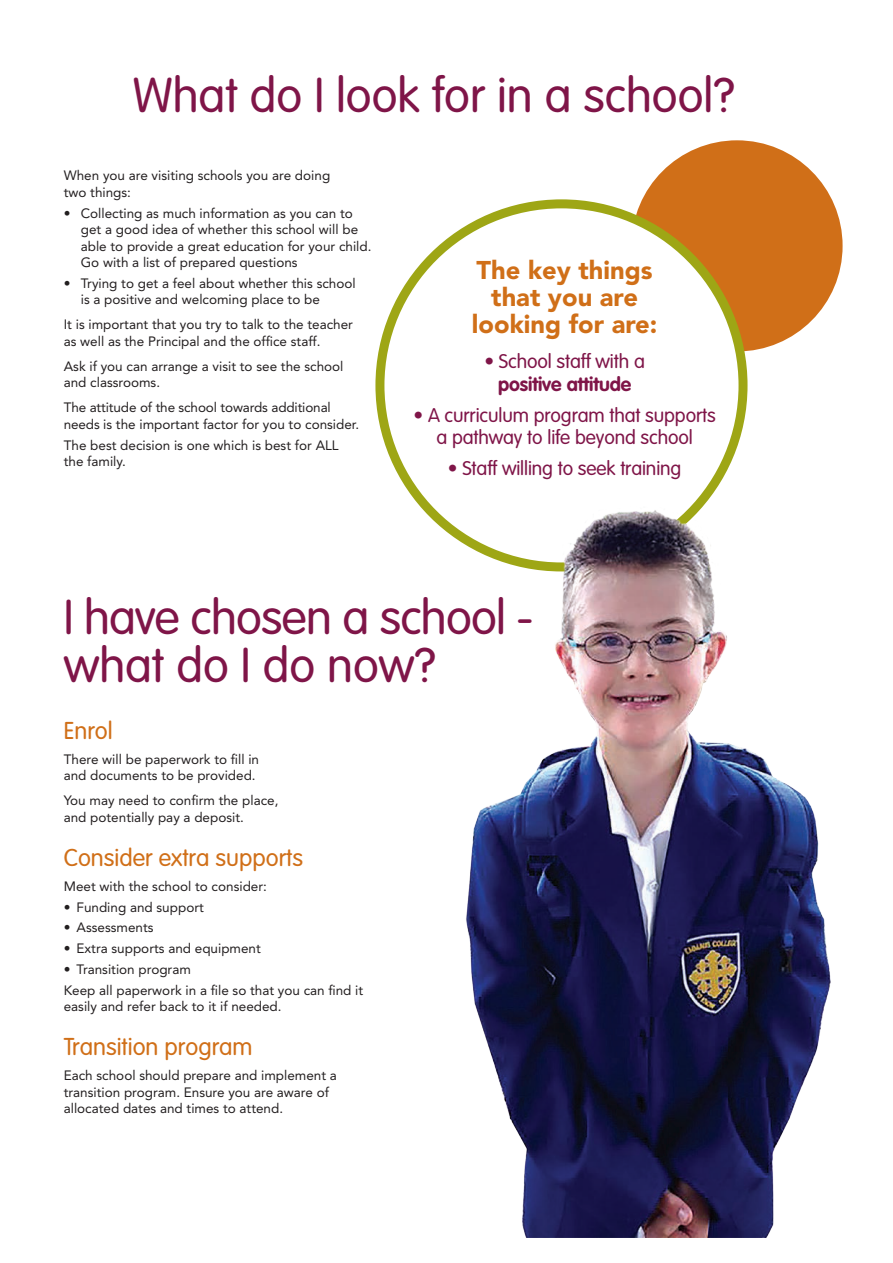
<style>
.page{position:relative;width:893px;height:1263px;background:#fff}
.page>*{position:absolute;margin:0;border:0;box-sizing:border-box;transform-origin:0 0}
.heading_1{font:300 48px/48px "VAG Rounded";color:#7f1548}
.bubble_text_2_-_head{font:900 25.5px/27px "Avenir";color:#d06f18;text-align:center}
.bubble_text_2__-_tex{font:300 24px "VAG Rounded";color:#d06f18}
.ten_things{font:300 19.5px/22.5px "VAG Rounded";letter-spacing:-.005em;color:#7f1548;text-align:center}
.text{font:13.5px/16.5px "Avenir";color:#231f20}
.bullet_point_text{font:13.5px/16.5px "Avenir";color:#231f20}
.bullet_text{font:13.5px/16.5px "Avenir";color:#231f20}
.s1{font-weight:700}
</style>
<div class="page">
<div style="left:631px;top:140px;width:212px;height:211px;background:#d06f18;border-radius:50%"></div>
<div style="left:380px;top:204px;width:363px;height:363px;background:#fff;border-radius:50%"></div>
<img style="left:444px;top:500px;width:387px;height:737px">
<p class="heading_1" style="left:133px;top:71px;width:603px">What do I look for in a school?</p>
<p class="text" style="left:64px;top:167px;width:268px">When you are visiting schools you are doing two things:</p>
<p class="bullet_point_text" style="left:81px;top:205px;width:292px;text-indent:-17px">• Collecting as much information as you can to get a good idea of whether this school will be able to provide a great education for your child.<br>Go with a list of prepared questions</p>
<p class="bullet_point_text" style="left:81px;top:275px;width:276px;text-indent:-17px">• Trying to get a feel about whether this school is a positive and welcoming place to be</p>
<p class="text" style="left:64px;top:316px;width:291px">It is important that you try to talk to the teacher as well as the Principal and the office staff.</p>
<p class="text" style="left:64px;top:358px;width:281px">Ask if you can arrange a visit to see the school and classrooms.</p>
<p class="bullet_text" style="left:64px;top:399px;width:297px">The attitude of the school towards additional needs is the important factor for you to consider.</p>
<p class="bullet_text" style="left:64px;top:437px;width:276px">The best decision is one which is best for ALL the family.</p>
<p class="bubble_text_2_-_head" style="left:472px;top:256px;width:187px">The key things that you are looking for are:</p>
<p class="ten_things" style="left:484px;top:350px;width:162px">• School staff with a <span class="s1">positive attitude</span></p>
<p class="ten_things" style="left:414px;top:403px;width:304px">• A curriculum program that supports a pathway to life beyond school</p>
<p class="ten_things" style="left:448px;top:457px;width:235px">• Staff willing to seek training</p>
<p class="heading_1" style="left:64px;top:593px;width:471px">I have chosen a school - what do I do now?</p>
<p class="bubble_text_2__-_tex" style="left:64px;top:717px;width:50px">Enrol</p>
<p class="text" style="left:64px;top:751px;width:197px">There will be paperwork to fill in and documents to be provided.</p>
<p class="text" style="left:64px;top:792px;width:216px">You may need to confirm the place, and potentially pay a deposit.</p>
<p class="bubble_text_2__-_tex" style="left:64px;top:844px;width:241px">Consider extra supports</p>
<p class="text" style="left:64px;top:878px;width:205px">Meet with the school to consider:</p>
<p class="bullet_text" style="left:64px;top:899px;width:142px">• Funding and support</p>
<p class="bullet_text" style="left:64px;top:919px;width:91px">• Assessments</p>
<p class="bullet_text" style="left:64px;top:940px;width:199px">• Extra supports and equipment</p>
<p class="bullet_text" style="left:64px;top:961px;width:129px">• Transition program</p>
<p class="text" style="left:64px;top:982px;width:301px">Keep all paperwork in a file so that you can find it easily and refer back to it if needed.</p>
<p class="bubble_text_2__-_tex" style="left:64px;top:1033px;width:190px">Transition program</p>
<p class="text" style="left:64px;top:1067px;width:275px">Each school should prepare and implement a transition program. Ensure you are aware of allocated dates and times to attend.</p>
</div>
